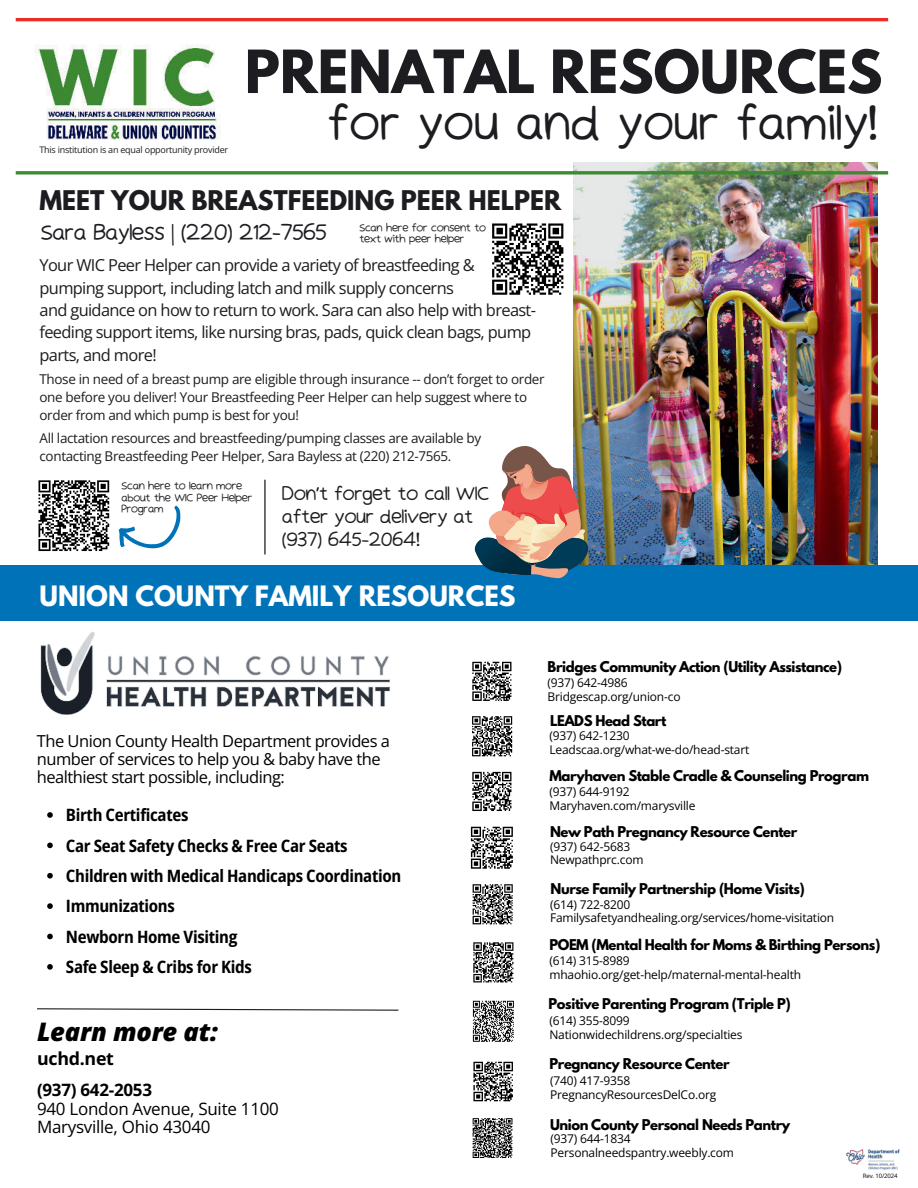
<style>
.page{position:relative;width:918px;height:1188px;background:#fff}
.page>*{position:absolute;margin:0;border:0;box-sizing:border-box;transform-origin:0 0}
.t1{font:700 52.65px "League Spartan";color:#1d1c20}
.t2{font:46.95px "Irene Florentina";letter-spacing:-.125em;color:#1d1c20}
.t3{font:italic 800 25.5px "Open Sans";letter-spacing:-.01em;color:#000}
.t4{font:700 24.9px "League Spartan";color:#fff}
.t5{font:700 24px "League Spartan";color:#1d1c20}
.t6{font:21.45px "Irene Florentina";letter-spacing:-.15em;color:#1d1c20}
.t7{font:18.6px/23px "Irene Florentina";letter-spacing:-.14em;color:#1d1c20}
.t8{font:700 17.85px "Open Sans";letter-spacing:-.015em;color:#000}
.t9{font:700 semi-condensed 16.95px/30.3px "Open Sans";letter-spacing:-.02em;color:#000}
.t10{font:16.95px/18.5px "Open Sans";letter-spacing:-.015em;color:#000}
.t11{font:700 16.95px "Open Sans";letter-spacing:-.015em;color:#000}
.t12{font:16.5px/22.5px "Open Sans";letter-spacing:-.04em;color:#1d1c20}
.t13{font:16.5px/18px "Open Sans";letter-spacing:-.03em;color:#000}
.t14{font:13.5px/18px "Open Sans";letter-spacing:-.025em;color:#1d1c20}
.t15{font:700 13.2px "League Spartan";letter-spacing:-.03em;color:#000}
.t16{font:12px/13.5px "Open Sans";letter-spacing:-.015em;color:#000}
.t17{font:10.65px/11.6px "Irene Florentina";letter-spacing:-.15em;color:#1d1c20}
.t18{font:9px "Open Sans";letter-spacing:-.025em;color:#1d1c20}
.t19{font:6px "Open Sans";letter-spacing:-.015em;color:#000}
</style>
<div class="page">
<img style="left:574px;top:162px;width:304px;height:403px">
<div style="left:0;top:565px;width:918px;height:56px;background:#0073b8"></div>
<svg style="left:16px;top:171px;width:872px;height:4px;background:#56974b"></svg>
<svg style="left:492px;top:223px;width:72px;height:72px"></svg>
<svg style="left:118px;top:505px;width:62px;height:43px"></svg>
<svg style="left:475px;top:446px;width:113px;height:132px"></svg>
<hr style="left:264px;top:480px;width:2px;height:74px;background:#000">
<svg style="left:37px;top:1008px;width:362px;height:3px"></svg>
<hr style="left:16px;top:18px;width:872px;height:3px;background:#ee2c28">
<img style="left:40px;top:632px;width:351px;height:83px">
<svg style="left:472px;top:884px;width:41px;height:41px"></svg>
<svg style="left:472px;top:716px;width:41px;height:41px"></svg>
<svg style="left:472px;top:661px;width:40px;height:40px"></svg>
<svg style="left:47px;top:812px;width:6px;height:6px"></svg>
<svg style="left:47px;top:843px;width:6px;height:5px"></svg>
<svg style="left:47px;top:873px;width:6px;height:6px"></svg>
<svg style="left:47px;top:903px;width:6px;height:6px"></svg>
<svg style="left:47px;top:934px;width:6px;height:5px"></svg>
<svg style="left:47px;top:964px;width:6px;height:6px"></svg>
<svg style="left:473px;top:1061px;width:40px;height:41px"></svg>
<svg style="left:473px;top:942px;width:41px;height:41px"></svg>
<svg style="left:472px;top:1000px;width:42px;height:42px;background:#878787"></svg>
<svg style="left:472px;top:771px;width:40px;height:40px"></svg>
<svg style="left:472px;top:1118px;width:41px;height:40px;background:#727272"></svg>
<svg style="left:470px;top:826px;width:43px;height:43px"></svg>
<img style="left:846px;top:1149px;width:54px;height:21px">
<img style="left:35px;top:44px;width:186px;height:96px">
<svg style="left:38px;top:480px;width:72px;height:72px"></svg>
<p class="t18" style="left:40px;top:144px;width:190px">This institution is an equal opportunity provider</p>
<h1 class="t1" style="left:245px;top:31px;width:639px">PRENATAL RESOURCES</h1>
<h2 class="t2" style="left:325px;top:94px;width:558px">for you and your family!</h2>
<h3 class="t5" style="left:40px;top:181px;width:523px">MEET YOUR BREASTFEEDING PEER HELPER</h3>
<h3 class="t6" style="left:40px;top:219px;width:290px">Sara Bayless | (220) 212-7565</h3>
<p class="t17" style="left:359px;top:222px;width:130px">Scan here for consent to text with peer helper</p>
<p class="t12" style="left:40px;top:253px;width:498px">Your WIC Peer Helper can provide a variety of breastfeeding &amp; pumping support, including latch and milk supply concerns<br>and guidance on how to return to work. Sara can also help with breast&shy;feeding support items, like nursing bras, pads, quick clean bags, pump parts, and more!</p>
<p class="t14" style="left:40px;top:370px;width:507px">Those in need of a breast pump are eligible through insurance -- don’t forget to order one before you deliver! Your Breastfeeding Peer Helper can help suggest where to order from and which pump is best for you!</p>
<p class="t14" style="left:40px;top:429px;width:443px">All lactation resources and breastfeeding/pumping classes are available by contacting Breastfeeding Peer Helper, Sara Bayless at (220) 212-7565.</p>
<h3 class="t7" style="left:281px;top:482px;width:211px">Don’t forget to call WIC after your delivery at (937) 645-2064!</h3>
<p class="t17" style="left:121px;top:480px;width:134px">Scan here to learn more about the WIC Peer Helper<br>Program</p>
<h3 class="t4" style="left:40px;top:577px;width:478px">UNION COUNTY FAMILY RESOURCES</h3>
<h3 class="t13" style="left:37px;top:731px;width:355px">The Union County Health Department provides a number of services to help you &amp; baby have the healthiest start possible, including:</h3>
<h3 class="t9" style="left:66px;top:799px;width:337px">Birth Certificates<br>Car Seat Safety Checks &amp; Free Car Seats<br>Children with Medical Handicaps Coordination<br>Immunizations<br>Newborn Home Visiting<br>Safe Sleep &amp; Cribs for Kids</h3>
<h3 class="t3" style="left:37px;top:1014px;width:183px">Learn more at:</h3>
<h3 class="t8" style="left:37px;top:1045px;width:78px">uchd.net</h3>
<h3 class="t11" style="left:37px;top:1078px;width:117px">(937) 642-2053</h3>
<h3 class="t10" style="left:37px;top:1099px;width:243px">940 London Avenue, Suite 1100<br>Marysville, Ohio 43040</h3>
<p class="t15" style="left:548px;top:657px;width:296px">Bridges Community Action (Utility Assistance)</p>
<p class="t16" style="left:548px;top:676px;width:134px">(937) 642-4986<br>Bridgescap.org/union-co</p>
<p class="t15" style="left:550px;top:711px;width:118px">LEADS Head Start</p>
<p class="t16" style="left:549px;top:729px;width:201px">(937) 642-1230<br>Leadscaa.org/what-we-do/head-start</p>
<p class="t15" style="left:549px;top:766px;width:321px">Maryhaven Stable Cradle &amp; Counseling Program</p>
<p class="t16" style="left:549px;top:785px;width:148px">(937) 644-9192<br>Maryhaven.com/marysville</p>
<p class="t15" style="left:550px;top:821px;width:249px">New Path Pregnancy Resource Center</p>
<p class="t16" style="left:550px;top:839px;width:95px">(937) 642-5683<br>Newpathprc.com</p>
<p class="t15" style="left:551px;top:878px;width:256px">Nurse Family Partnership (Home Visits)</p>
<p class="t16" style="left:550px;top:897px;width:286px">(614) 722-8200<br>Familysafetyandhealing.org/services/home-visitation</p>
<p class="t15" style="left:549px;top:934px;width:332px">POEM (Mental Health for Moms &amp; Birthing Persons)</p>
<p class="t16" style="left:549px;top:954px;width:253px">(614) 315-8989 mhaohio.org/get-help/maternal-mental-health</p>
<p class="t15" style="left:549px;top:993px;width:244px">Positive Parenting Program (Triple P)</p>
<p class="t16" style="left:549px;top:1014px;width:195px">(614) 355-8099<br>Nationwidechildrens.org/specialties</p>
<p class="t15" style="left:549px;top:1053px;width:182px">Pregnancy Resource Center</p>
<p class="t16" style="left:550px;top:1074px;width:168px">(740) 417-9358<br>PregnancyResourcesDelCo.org</p>
<p class="t15" style="left:550px;top:1114px;width:242px">Union County Personal Needs Pantry</p>
<p class="t16" style="left:551px;top:1132px;width:185px">(937) 644-1834<br>Personalneedspantry.weebly.com</p>
<p class="t19" style="left:863px;top:1171px;width:36px">Rev. 10/2024</p>
</div>
